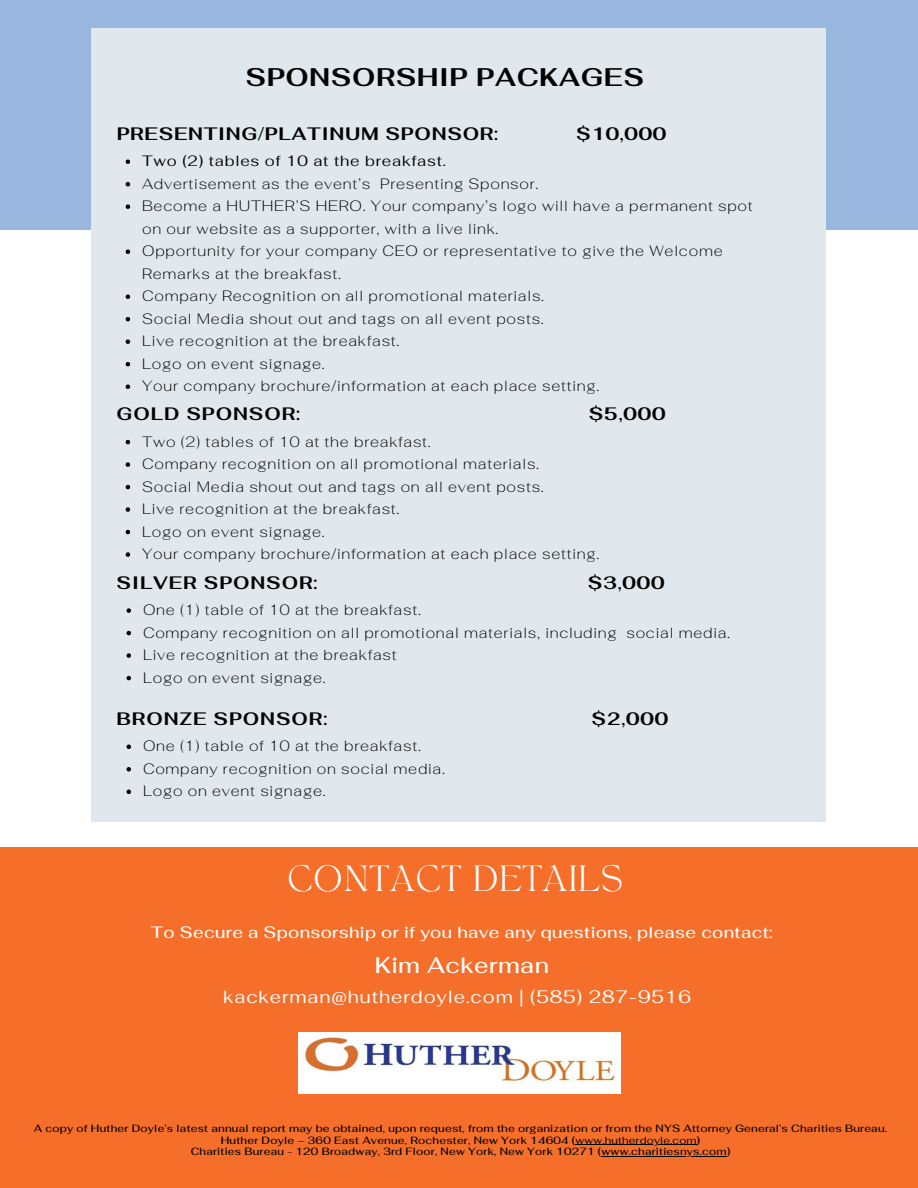
<style>
.page{position:relative;width:918px;height:1188px;background:#fff}
.page>*{position:absolute;margin:0;border:0;box-sizing:border-box;transform-origin:0 0}
.t1{font:700 25.5px "Fahkwang";letter-spacing:.02em;color:#020202}
.t2{font:25.5px "TANAEGEAN";letter-spacing:.05em;color:#fff}
.t3{font:500 22.5px "Fahkwang";letter-spacing:.02em;color:#fff}
.t4{font:700 18px "Fahkwang";letter-spacing:.05em;color:#020202}
.t5{font:18px "Fahkwang";letter-spacing:.05em;color:#fff}
.t6{font:500 16.5px "Fahkwang";letter-spacing:.02em;color:#fff}
.t7{font:200 15px/22.5px "Fahkwang";letter-spacing:.05em;color:#020202}
.t8{font:15px "Fahkwang";letter-spacing:.05em;color:#020202}
.t9{font:500 10.5px "Fahkwang";letter-spacing:.02em;color:#000}
.s1{font-weight:400}
</style>
<div class="page">
<div style="left:0;top:0;width:918px;height:230px;background:#99b6de"></div>
<div style="left:92px;top:28px;width:734px;height:794px;background:#e0e8ee"></div>
<div style="left:0;top:847px;width:918px;height:341px;background:#f56f2a"></div>
<img style="left:298px;top:1033px;width:322px;height:60px">
<svg style="left:126px;top:440px;width:4px;height:4px"></svg>
<svg style="left:126px;top:462px;width:4px;height:5px"></svg>
<svg style="left:126px;top:485px;width:4px;height:4px"></svg>
<svg style="left:126px;top:507px;width:4px;height:5px"></svg>
<svg style="left:126px;top:530px;width:4px;height:4px"></svg>
<svg style="left:126px;top:552px;width:4px;height:5px"></svg>
<svg style="left:127px;top:608px;width:4px;height:5px"></svg>
<svg style="left:127px;top:631px;width:4px;height:4px"></svg>
<svg style="left:127px;top:653px;width:4px;height:5px"></svg>
<svg style="left:127px;top:676px;width:4px;height:4px"></svg>
<svg style="left:126px;top:159px;width:4px;height:5px"></svg>
<svg style="left:126px;top:182px;width:4px;height:4px"></svg>
<svg style="left:126px;top:204px;width:4px;height:5px"></svg>
<svg style="left:126px;top:249px;width:4px;height:5px"></svg>
<svg style="left:126px;top:294px;width:4px;height:5px"></svg>
<svg style="left:126px;top:317px;width:4px;height:4px"></svg>
<svg style="left:126px;top:339px;width:4px;height:5px"></svg>
<svg style="left:126px;top:362px;width:4px;height:4px"></svg>
<svg style="left:126px;top:384px;width:4px;height:5px"></svg>
<svg style="left:127px;top:745px;width:4px;height:4px"></svg>
<svg style="left:127px;top:767px;width:4px;height:5px"></svg>
<svg style="left:127px;top:790px;width:4px;height:4px"></svg>
<hr style="left:575px;top:1145px;width:122px;height:1px;background:#000">
<hr style="left:601px;top:1156px;width:126px;height:1px;background:#000">
<p class="t1" style="left:246px;top:60px;width:400px">SPONSORSHIP PACKAGES</p>
<p class="t4" style="left:117px;top:122px;width:383px">PRESENTING/PLATINUM SPONSOR:</p>
<p class="t4" style="left:576px;top:122px;width:92px">$10,000</p>
<p class="t8" style="left:142px;top:151px;width:305px">Two (2) tables of 10 at the breakfast.</p>
<p class="t7" style="left:142px;top:172px;width:398px">Advertisement as the event’s Presenting Sponsor.</p>
<h3 class="t7" style="left:142px;top:195px;width:612px">Become a HUTHER’S HERO. Your company’s logo will have a permanent spot on our website as a supporter, with a live link.</h3>
<p class="t7" style="left:142px;top:240px;width:582px">Opportunity for your company CEO or representative to give the Welcome<br>Remarks at the breakfast.</p>
<p class="t7" style="left:142px;top:285px;width:404px">Company Recognition on all promotional materials.</p>
<p class="t7" style="left:142px;top:307px;width:403px">Social Media shout out and tags on all event posts.</p>
<p class="t7" style="left:142px;top:330px;width:259px">Live recognition at the breakfast.</p>
<h3 class="t7" style="left:142px;top:352px;width:184px">Logo on event signage.</h3>
<p class="t7" style="left:142px;top:375px;width:459px">Your company brochure/information at each place setting.</p>
<h3 class="t4" style="left:117px;top:402px;width:185px">GOLD SPONSOR:</h3>
<h3 class="t4" style="left:589px;top:402px;width:78px">$5,000</h3>
<p class="t7" style="left:142px;top:430px;width:290px">Two (2) tables of 10 at the breakfast.</p>
<p class="t7" style="left:142px;top:452px;width:399px">Company recognition on all promotional materials.</p>
<p class="t7" style="left:142px;top:475px;width:403px">Social Media shout out and tags on all event posts.</p>
<p class="t7" style="left:142px;top:497px;width:259px">Live recognition at the breakfast.</p>
<p class="t7" style="left:142px;top:520px;width:184px">Logo on event signage.</p>
<p class="t7" style="left:142px;top:542px;width:459px">Your company brochure/information at each place setting.</p>
<p class="t4" style="left:117px;top:571px;width:202px">SILVER SPONSOR:</p>
<p class="t4" style="left:588px;top:571px;width:78px">$3,000</p>
<p class="t7" style="left:143px;top:598px;width:279px">One (1) table of 10 at the breakfast.</p>
<p class="t7" style="left:143px;top:621px;width:589px">Company recognition on all promotional materials, including social media.</p>
<h3 class="t7" style="left:143px;top:643px;width:255px">Live recognition at the breakfast</h3>
<p class="t7" style="left:143px;top:666px;width:184px">Logo on event signage.</p>
<h2 class="t4" style="left:117px;top:707px;width:212px">BRONZE SPONSOR:</h2>
<h2 class="t4" style="left:591px;top:707px;width:78px">$2,000</h2>
<h4 class="t7" style="left:143px;top:735px;width:279px">One (1) table of 10 at the breakfast.</h4>
<h5 class="t7" style="left:143px;top:757px;width:304px">Company recognition on social media.</h5>
<p class="t7" style="left:143px;top:780px;width:184px">Logo on event signage.</p>
<p class="t2" style="left:287px;top:864px;width:337px">CONTACT DETAILS</p>
<p class="t6" style="left:151px;top:922px;width:623px">To Secure a Sponsorship or if you have any questions, please contact:</p>
<p class="t3" style="left:375px;top:951px;width:176px">Kim Ackerman</p>
<p class="t5" style="left:223px;top:985px;width:469px">kackerman@hutherdoyle.com | (585) 287-9516</p>
<p class="t9" style="left:34px;top:1122px;width:855px">A copy of Huther Doyle’s latest annual report may be obtained, upon request, from the organization or from the NYS Attorney General’s Charities Bureau.</p>
<p class="t9" style="left:221px;top:1133px;width:481px">Huther Doyle – 360 East Avenue, Rochester, New York 14604 (<span class="s1">www.hutherdoyle.com</span>)</p>
<p class="t9" style="left:191px;top:1144px;width:541px">Charities Bureau - 120 Broadway, 3rd Floor, New York, New York 10271 (www.charitiesnys.com)</p>
</div>
